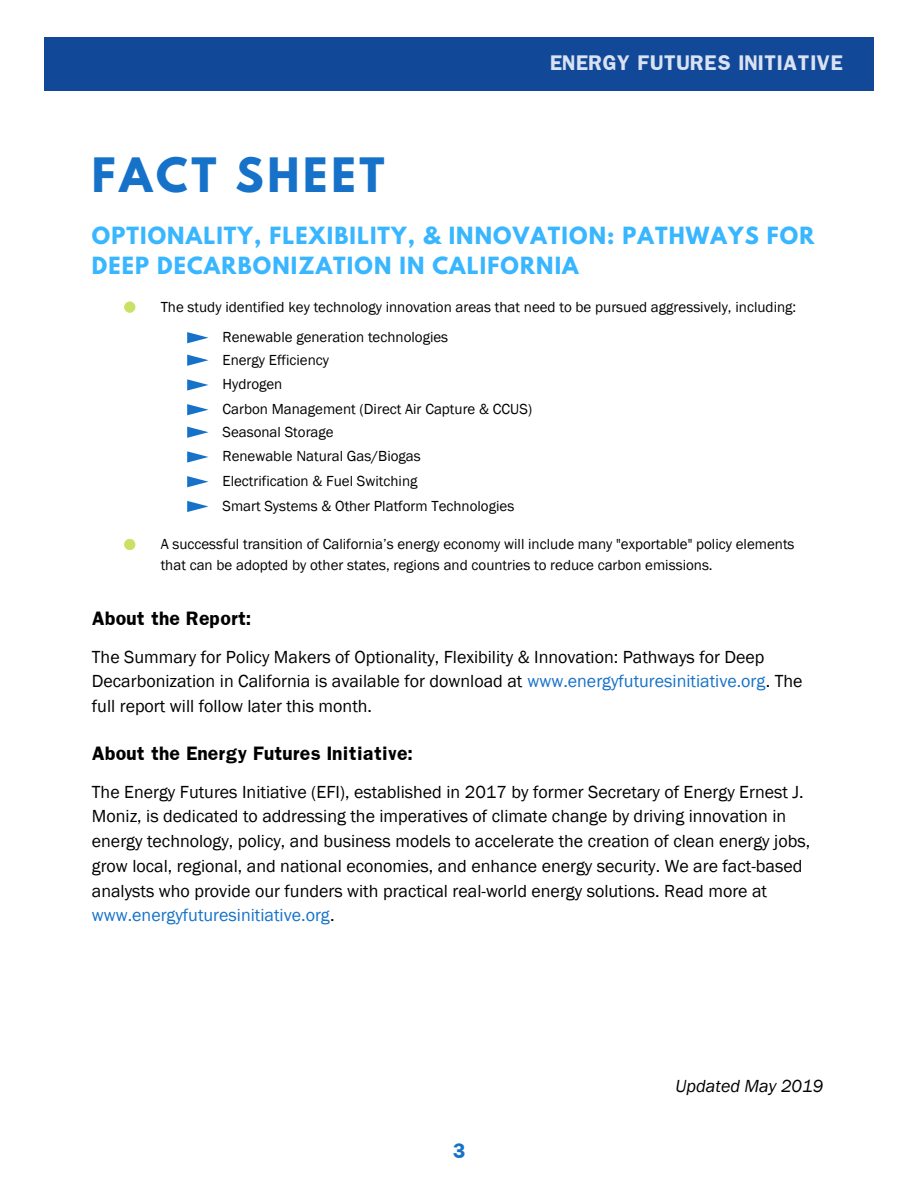
<style>
.page{position:relative;width:918px;height:1188px;background:#fff}
.page>*{position:absolute;margin:0;border:0;box-sizing:border-box;transform-origin:0 0}
.t1{font:700 42px "League Spartan";letter-spacing:.09em;color:#1672c9}
.t2{font:700 21px/29.2px "League Spartan";letter-spacing:.055em;color:#38b6ff}
.t3{font:18px/24.8px "Franklin Gothic";color:#000}
.t4{font:700 18px "Franklin";letter-spacing:.025em;color:#d9e2f3}
.t5{font:italic 18px "Franklin Gothic";color:#000}
.t6{font:700 18px "Franklin";color:#1672c9}
.t7{font:700 16.5px "Franklin";color:#000}
.t8{font:15px/24.8px "Franklin Gothic";color:#000}
.s1{color:#1672c9}
</style>
<div class="page">
<div style="left:44px;top:37px;width:830px;height:54px;background:#114897"></div>
<svg style="left:124px;top:302px;width:11px;height:11px"></svg>
<svg style="left:187px;top:332px;width:22px;height:11px"></svg>
<svg style="left:187px;top:355px;width:22px;height:11px"></svg>
<svg style="left:187px;top:379px;width:22px;height:12px"></svg>
<svg style="left:187px;top:404px;width:22px;height:11px"></svg>
<svg style="left:187px;top:427px;width:22px;height:11px"></svg>
<svg style="left:187px;top:451px;width:22px;height:12px"></svg>
<svg style="left:187px;top:476px;width:22px;height:11px"></svg>
<svg style="left:187px;top:501px;width:22px;height:11px"></svg>
<svg style="left:124px;top:539px;width:11px;height:11px"></svg>
<p class="t4" style="left:550px;top:51px;width:294px">ENERGY FUTURES INITIATIVE</p>
<h1 class="t1" style="left:92px;top:154px;width:294px">FACT SHEET</h1>
<p class="t2" style="left:92px;top:224px;width:724px">OPTIONALITY, FLEXIBILITY, &amp; INNOVATION: PATHWAYS FOR<br>DEEP DECARBONIZATION IN CALIFORNIA</p>
<p class="t8" style="left:161px;top:294px;width:637px">The study identified key technology innovation areas that need to be pursued aggressively, including:</p>
<p class="t8" style="left:222px;top:326px;width:227px;line-height:22.5px">Renewable generation technologies<br>Energy Efficiency</p>
<p class="t8" style="left:222px;top:372px;width:311px">Hydrogen<br>Carbon Management (Direct Air Capture &amp; CCUS)</p>
<p class="t8" style="left:222px;top:419px;width:293px">Seasonal Storage<br>Renewable Natural Gas/Biogas<br>Electrification &amp; Fuel Switching<br>Smart Systems &amp; Other Platform Technologies</p>
<p class="t8" style="left:161px;top:534px;width:635px;line-height:20.2px">A successful transition of California’s energy economy will include many "exportable" policy elements that can be adopted by other states, regions and countries to reduce carbon emissions.</p>
<p class="t7" style="left:92px;top:607px;width:160px">About the Report:</p>
<p class="t3" style="left:92px;top:644px;width:712px">The Summary for Policy Makers of Optionality, Flexibility &amp; Innovation: Pathways for Deep<br>Decarbonization in California is available for download at <span class="s1">www.energyfuturesinitiative.org</span>. The full report will follow later this month.</p>
<p class="t7" style="left:92px;top:742px;width:322px">About the Energy Futures Initiative:</p>
<p class="t3" style="left:92px;top:779px;width:720px">The Energy Futures Initiative (EFI), established in 2017 by former Secretary of Energy Ernest J.<br>Moniz, is dedicated to addressing the imperatives of climate change by driving innovation in energy technology, policy, and business models to accelerate the creation of clean energy jobs, grow local, regional, and national economies, and enhance energy security. We are fact-based analysts who provide our funders with practical real-world energy solutions. Read more at <span class="s1">www.energyfuturesinitiative.org</span>.</p>
<p class="t6" style="left:452px;top:1138px;width:15px">3</p>
<p class="t5" style="left:676px;top:1076px;width:149px">Updated May 2019</p>
</div>
